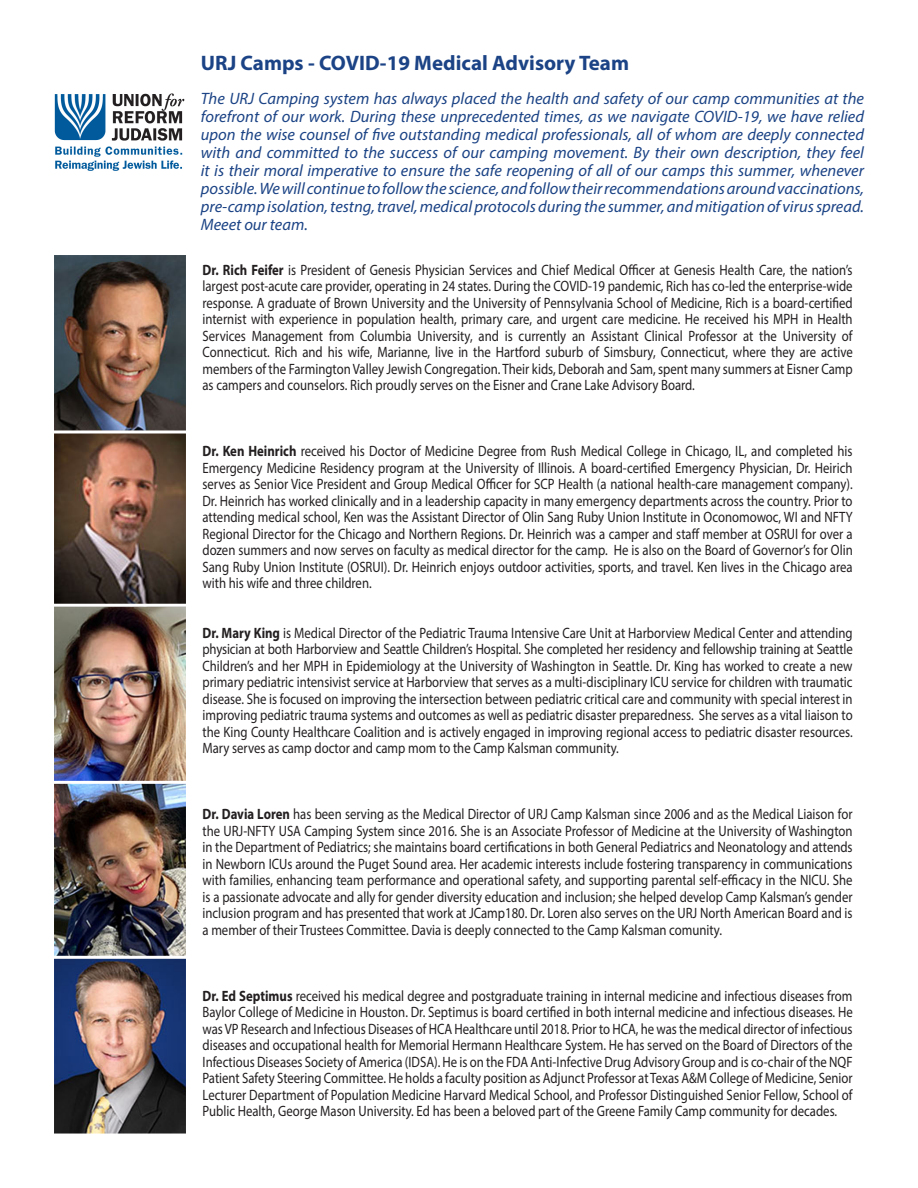
<style>
.page{position:relative;width:918px;height:1188px;background:#fff}
.page>*{position:absolute;margin:0;border:0;box-sizing:border-box;transform-origin:0 0}
.t1{font:700 21px "Myriad Pro";color:#1b4385}
.t2{font:italic 16.5px/18px "Myriad Pro";color:#1b4385;text-align:justify}
.t3{font:15px/16.5px "Myriad Pro";color:#231f20;text-align:justify;scale:.85 1}
.s1{font-weight:700}
</style>
<div class="page">
<img style="left:54px;top:93px;width:131px;height:78px">
<img style="left:54px;top:255px;width:132px;height:878px">
<svg style="left:54px;top:430px;width:132px;height:4px"></svg>
<hr style="left:46px;top:604px;width:153px;height:3px;background:#fff">
<hr style="left:44px;top:781px;width:153px;height:3px;background:#fff">
<hr style="left:39px;top:956px;width:152px;height:3px;background:#fff">
<p class="t1" style="left:201px;top:49px;width:430px">URJ Camps - COVID-19 Medical Advisory Team</p>
<p class="t2" style="left:201px;top:89px;width:665px">The URJ Camping system has always placed the health and safety of our camp communities at the forefront of our work. During these unprecedented times, as we navigate COVID-19, we have relied upon the wise counsel of five outstanding medical professionals, all of whom are deeply connected with and committed to the success of our camping movement. By their own description, they feel it is their moral imperative to ensure the safe reopening of all of our camps this summer, whenever possible. We will continue to follow the science, and follow their recommendations around vaccinations, pre-camp isolation, testng, travel, medical protocols during the summer, and mitigation of virus spread.<br>Meeet our team.</p>
<p class="t3" style="left:202px;top:261px;width:766px"><span class="s1">Dr. Rich Feifer</span> is President of Genesis Physician Services and Chief Medical Officer at Genesis Health Care, the nation’s largest post-acute care provider, operating in 24 states. During the COVID-19 pandemic, Rich has co-led the enterprise-wide response. A graduate of Brown University and the University of Pennsylvania School of Medicine, Rich is a board-certified internist with experience in population health, primary care, and urgent care medicine. He received his MPH in Health Services Management from Columbia University, and is currently an Assistant Clinical Professor at the University of Connecticut. Rich and his wife, Marianne, live in the Hartford suburb of Simsbury, Connecticut, where they are active members of the Farmington Valley Jewish Congregation. Their kids, Deborah and Sam, spent many summers at Eisner Camp as campers and counselors. Rich proudly serves on the Eisner and Crane Lake Advisory Board.</p>
<p class="t3" style="left:202px;top:443px;width:767px"><span class="s1">Dr. Ken Heinrich</span> received his Doctor of Medicine Degree from Rush Medical College in Chicago, IL, and completed his Emergency Medicine Residency program at the University of Illinois. A board-certified Emergency Physician, Dr. Heirich serves as Senior Vice President and Group Medical Officer for SCP Health (a national health-care management company).<br>Dr. Heinrich has worked clinically and in a leadership capacity in many emergency departments across the country. Prior to attending medical school, Ken was the Assistant Director of Olin Sang Ruby Union Institute in Oconomowoc, WI and NFTY Regional Director for the Chicago and Northern Regions. Dr. Heinrich was a camper and staff member at OSRUI for over a dozen summers and now serves on faculty as medical director for the camp. He is also on the Board of Governor’s for Olin Sang Ruby Union Institute (OSRUI). Dr. Heinrich enjoys outdoor activities, sports, and travel. Ken lives in the Chicago area with his wife and three children.</p>
<p class="t3" style="left:202px;top:624px;width:767px"><span class="s1">Dr. Mary King</span> is Medical Director of the Pediatric Trauma Intensive Care Unit at Harborview Medical Center and attending physician at both Harborview and Seattle Children’s Hospital. She completed her residency and fellowship training at Seattle Children’s and her MPH in Epidemiology at the University of Washington in Seattle. Dr. King has worked to create a new primary pediatric intensivist service at Harborview that serves as a multi-disciplinary ICU service for children with traumatic disease. She is focused on improving the intersection between pediatric critical care and community with special interest in improving pediatric trauma systems and outcomes as well as pediatric disaster preparedness. She serves as a vital liaison to the King County Healthcare Coalition and is actively engaged in improving regional access to pediatric disaster resources.<br>Mary serves as camp doctor and camp mom to the Camp Kalsman community.</p>
<p class="t3" style="left:202px;top:806px;width:766px"><span class="s1">Dr. Davia Loren</span> has been serving as the Medical Director of URJ Camp Kalsman since 2006 and as the Medical Liaison for the URJ-NFTY USA Camping System since 2016. She is an Associate Professor of Medicine at the University of Washington in the Department of Pediatrics; she maintains board certifications in both General Pediatrics and Neonatology and attends in Newborn ICUs around the Puget Sound area. Her academic interests include fostering transparency in communications with families, enhancing team performance and operational safety, and supporting parental self-efficacy in the NICU. She is a passionate advocate and ally for gender diversity education and inclusion; she helped develop Camp Kalsman’s gender inclusion program and has presented that work at JCamp180. Dr. Loren also serves on the URJ North American Board and is a member of their Trustees Committee. Davia is deeply connected to the Camp Kalsman comunity.</p>
<p class="t3" style="left:202px;top:987px;width:766px"><span class="s1">Dr. Ed Septimus</span> received his medical degree and postgraduate training in internal medicine and infectious diseases from Baylor College of Medicine in Houston. Dr. Septimus is board certified in both internal medicine and infectious diseases. He was VP Research and Infectious Diseases of HCA Healthcare until 2018. Prior to HCA, he was the medical director of infectious diseases and occupational health for Memorial Hermann Healthcare System. He has served on the Board of Directors of the Infectious Diseases Society of America (IDSA). He is on the FDA Anti-Infective Drug Advisory Group and is co-chair of the NQF Patient Safety Steering Committee. He holds a faculty position as Adjunct Professor at Texas A&amp;M College of Medicine, Senior Lecturer Department of Population Medicine Harvard Medical School, and Professor Distinguished Senior Fellow, School of Public Health, George Mason University. Ed has been a beloved part of the Greene Family Camp community for decades.</p>
</div>
